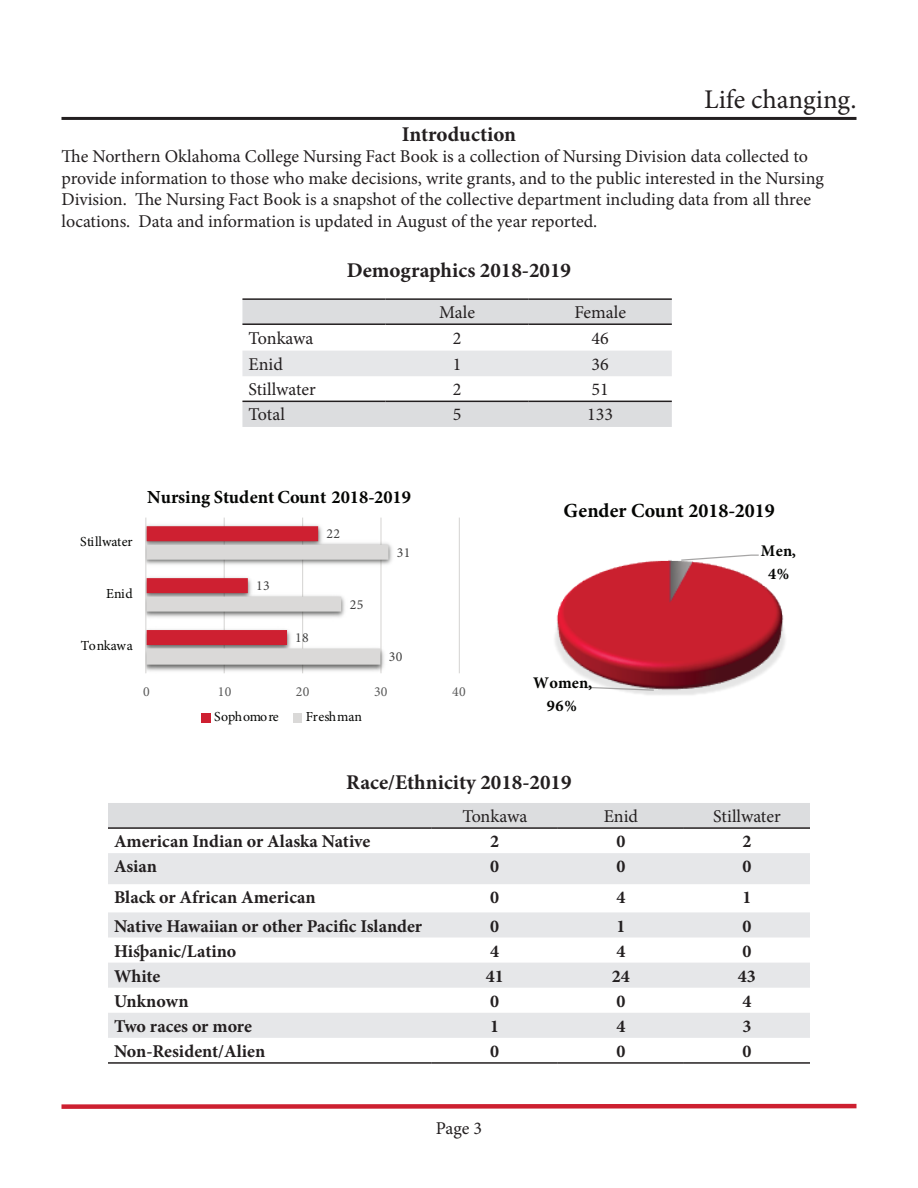
<style>
.page{position:relative;width:918px;height:1188px;background:#fff}
.page>*{position:absolute;margin:0;border:0;box-sizing:border-box;transform-origin:0 0}
.t1{font:27px "Minion Pro";letter-spacing:-.005em;color:#231f20}
.t2{font:700 21px "Minion Pro";color:#231f20}
.t3{font:700 19.95px "Minion Pro";color:#040503}
.t4{font:700 18.45px "Minion Pro";color:#040503}
.t5{font:18px/21.6px "Minion Pro";color:#231f20}
.t6{font:700 18px "Minion Pro";color:#231f20}
.t7{font:700 16.2px/22.5px "Minion Pro";letter-spacing:.025em;color:#040503;text-align:center}
.t8{font:13.8px "Minion Pro";letter-spacing:-.01em;color:#040503}
.t9{font:13.8px "Minion Pro";letter-spacing:.02em;color:#404040}
.t10{font:13.8px "Minion Pro";letter-spacing:.02em;color:#595959}
</style>
<div class="page">
<hr style="left:62px;top:117px;width:794px;height:3px;background:#231f20">
<svg style="left:61px;top:1103px;width:796px;height:6px;background:#d95763"></svg>
<svg style="left:242px;top:300px;width:430px;height:127px"></svg>
<div style="left:242px;top:351px;width:430px;height:25px;background:#e6e7e9"></div>
<hr style="left:242px;top:298px;width:144px;height:2px;background:#231f20">
<hr style="left:386px;top:298px;width:143px;height:2px;background:#231f20">
<hr style="left:529px;top:298px;width:143px;height:2px;background:#231f20">
<hr style="left:242px;top:323px;width:144px;height:2px;background:#231f20">
<hr style="left:386px;top:323px;width:143px;height:2px;background:#231f20">
<hr style="left:529px;top:323px;width:143px;height:2px;background:#231f20">
<hr style="left:242px;top:401px;width:144px;height:1px;background:#231f20">
<hr style="left:386px;top:401px;width:143px;height:1px;background:#231f20">
<hr style="left:529px;top:401px;width:143px;height:1px;background:#231f20">
<div style="left:108px;top:803px;width:702px;height:24px;background:#dcdddf"></div>
<svg style="left:108px;top:853px;width:702px;height:185px;fill:#e6e7e9"></svg>
<hr style="left:108px;top:827px;width:324px;height:2px;background:#231f20">
<hr style="left:432px;top:827px;width:126px;height:2px;background:#231f20">
<hr style="left:558px;top:827px;width:126px;height:2px;background:#231f20">
<hr style="left:684px;top:827px;width:126px;height:2px;background:#231f20">
<hr style="left:108px;top:1062px;width:324px;height:2px;background:#231f20">
<hr style="left:432px;top:1062px;width:126px;height:2px;background:#231f20">
<hr style="left:558px;top:1062px;width:126px;height:2px;background:#231f20">
<hr style="left:684px;top:1062px;width:126px;height:2px;background:#231f20">
<img style="left:555px;top:560px;width:230px;height:135px">
<svg style="left:680px;top:554px;width:80px;height:7px"></svg>
<svg style="left:584px;top:686px;width:71px;height:5px"></svg>
<hr style="left:224px;top:518px;width:1px;height:155px;background:#dad9d8">
<hr style="left:302px;top:518px;width:1px;height:155px;background:#dad9d8">
<hr style="left:380px;top:518px;width:2px;height:155px;background:#dad9d8">
<hr style="left:459px;top:518px;width:1px;height:155px;background:#dad9d8">
<img style="left:146px;top:543px;width:246px;height:131px">
<img style="left:146px;top:520px;width:173px;height:6px">
<svg style="left:146px;top:526px;width:242px;height:139px"></svg>
<hr style="left:145px;top:518px;width:1px;height:155px;background:#dad9d8">
<div style="left:202px;top:713px;width:9px;height:9px;background:#ce2031"></div>
<div style="left:294px;top:713px;width:8px;height:9px;background:#dad9d8"></div>
<h1 class="t1" style="left:704px;top:82px;width:154px">Life changing.</h1>
<p class="t2" style="left:402px;top:119px;width:116px">Introduction</p>
<p class="t5" style="left:62px;top:146px;width:764px">The Northern Oklahoma College Nursing Fact Book is a collection of Nursing Division data collected to provide information to those who make decisions, write grants, and to the public interested in the Nursing Division. The Nursing Fact Book is a snapshot of the collective department including data from all three locations. Data and information is updated in August of the year reported.</p>
<p class="t2" style="left:347px;top:255px;width:226px">Demographics 2018-2019</p>
<p class="t5" style="left:439px;top:302px;width:37px">Male</p>
<p class="t5" style="left:574px;top:302px;width:53px">Female</p>
<p class="t5" style="left:248px;top:328px;width:66px">Tonkawa</p>
<p class="t5" style="left:453px;top:328px;width:10px">2</p>
<p class="t5" style="left:592px;top:328px;width:19px">46</p>
<p class="t5" style="left:248px;top:353px;width:36px">Enid</p>
<p class="t5" style="left:453px;top:353px;width:10px">1</p>
<p class="t5" style="left:592px;top:353px;width:19px">36</p>
<p class="t5" style="left:248px;top:379px;width:69px">Stillwater</p>
<p class="t5" style="left:453px;top:379px;width:10px">2</p>
<p class="t5" style="left:592px;top:379px;width:19px">51</p>
<p class="t5" style="left:248px;top:404px;width:38px">Total</p>
<p class="t5" style="left:453px;top:404px;width:10px">5</p>
<p class="t5" style="left:587px;top:404px;width:27px">133</p>
<p class="t8" style="left:80px;top:533px;width:54px">Stillwater</p>
<p class="t8" style="left:106px;top:585px;width:28px">Enid</p>
<p class="t8" style="left:81px;top:637px;width:54px">Tonkawa</p>
<p class="t4" style="left:147px;top:484px;width:265px">Nursing Student Count 2018-2019</p>
<p class="t9" style="left:256px;top:577px;width:15px">13</p>
<p class="t9" style="left:326px;top:525px;width:15px">22</p>
<p class="t9" style="left:295px;top:629px;width:15px">18</p>
<p class="t9" style="left:350px;top:595px;width:15px">25</p>
<p class="t9" style="left:397px;top:543px;width:15px">31</p>
<p class="t9" style="left:389px;top:647px;width:15px">30</p>
<p class="t10" style="left:143px;top:682px;width:8px">0</p>
<p class="t10" style="left:218px;top:682px;width:15px">10</p>
<p class="t10" style="left:296px;top:682px;width:15px">20</p>
<p class="t10" style="left:374px;top:682px;width:15px">30</p>
<p class="t10" style="left:452px;top:682px;width:15px">40</p>
<p class="t8" style="left:214px;top:707px;width:66px">Sophomore</p>
<p class="t8" style="left:306px;top:707px;width:57px">Freshman</p>
<p class="t3" style="left:564px;top:497px;width:213px">Gender Count 2018-2019</p>
<p class="t7" style="left:533px;top:672px;width:61px">Women,<br>96%</p>
<p class="t7" style="left:761px;top:539px;width:37px">Men,<br>4%</p>
<p class="t2" style="left:346px;top:767px;width:227px">Race/Ethnicity 2018-2019</p>
<p class="t5" style="left:462px;top:806px;width:66px">Tonkawa</p>
<p class="t5" style="left:604px;top:806px;width:36px">Enid</p>
<p class="t5" style="left:713px;top:806px;width:69px">Stillwater</p>
<p class="t6" style="left:114px;top:829px;width:258px">American Indian or Alaska Native</p>
<p class="t6" style="left:490px;top:829px;width:10px">2</p>
<p class="t6" style="left:616px;top:829px;width:10px">0</p>
<p class="t6" style="left:742px;top:829px;width:10px">2</p>
<p class="t6" style="left:114px;top:854px;width:45px">Asian</p>
<p class="t6" style="left:490px;top:854px;width:10px">0</p>
<p class="t6" style="left:616px;top:854px;width:10px">0</p>
<p class="t6" style="left:742px;top:854px;width:10px">0</p>
<p class="t6" style="left:114px;top:885px;width:203px">Black or African American</p>
<p class="t6" style="left:490px;top:885px;width:10px">0</p>
<p class="t6" style="left:616px;top:885px;width:10px">4</p>
<p class="t6" style="left:742px;top:885px;width:10px">1</p>
<p class="t6" style="left:114px;top:913px;width:310px">Native Hawaiian or other Pacific Islander</p>
<p class="t6" style="left:490px;top:913px;width:10px">0</p>
<p class="t6" style="left:616px;top:913px;width:10px">1</p>
<p class="t6" style="left:742px;top:913px;width:10px">0</p>
<p class="t6" style="left:114px;top:938px;width:124px">Hispanic/Latino</p>
<p class="t6" style="left:490px;top:938px;width:10px">4</p>
<p class="t6" style="left:616px;top:938px;width:10px">4</p>
<p class="t6" style="left:742px;top:938px;width:10px">0</p>
<p class="t6" style="left:114px;top:963px;width:48px">White</p>
<p class="t6" style="left:486px;top:963px;width:19px">41</p>
<p class="t6" style="left:612px;top:963px;width:19px">24</p>
<p class="t6" style="left:738px;top:963px;width:19px">43</p>
<p class="t6" style="left:114px;top:988px;width:76px">Unknown</p>
<p class="t6" style="left:490px;top:988px;width:10px">0</p>
<p class="t6" style="left:616px;top:988px;width:10px">0</p>
<p class="t6" style="left:742px;top:988px;width:10px">4</p>
<p class="t6" style="left:114px;top:1013px;width:139px">Two races or more</p>
<p class="t6" style="left:490px;top:1013px;width:10px">1</p>
<p class="t6" style="left:616px;top:1013px;width:10px">4</p>
<p class="t6" style="left:742px;top:1013px;width:10px">3</p>
<p class="t6" style="left:114px;top:1039px;width:153px">Non-Resident/Alien</p>
<p class="t6" style="left:490px;top:1039px;width:10px">0</p>
<p class="t6" style="left:616px;top:1039px;width:10px">0</p>
<p class="t6" style="left:742px;top:1039px;width:10px">0</p>
<p class="t5" style="left:436px;top:1117px;width:48px">Page 3</p>
</div>
